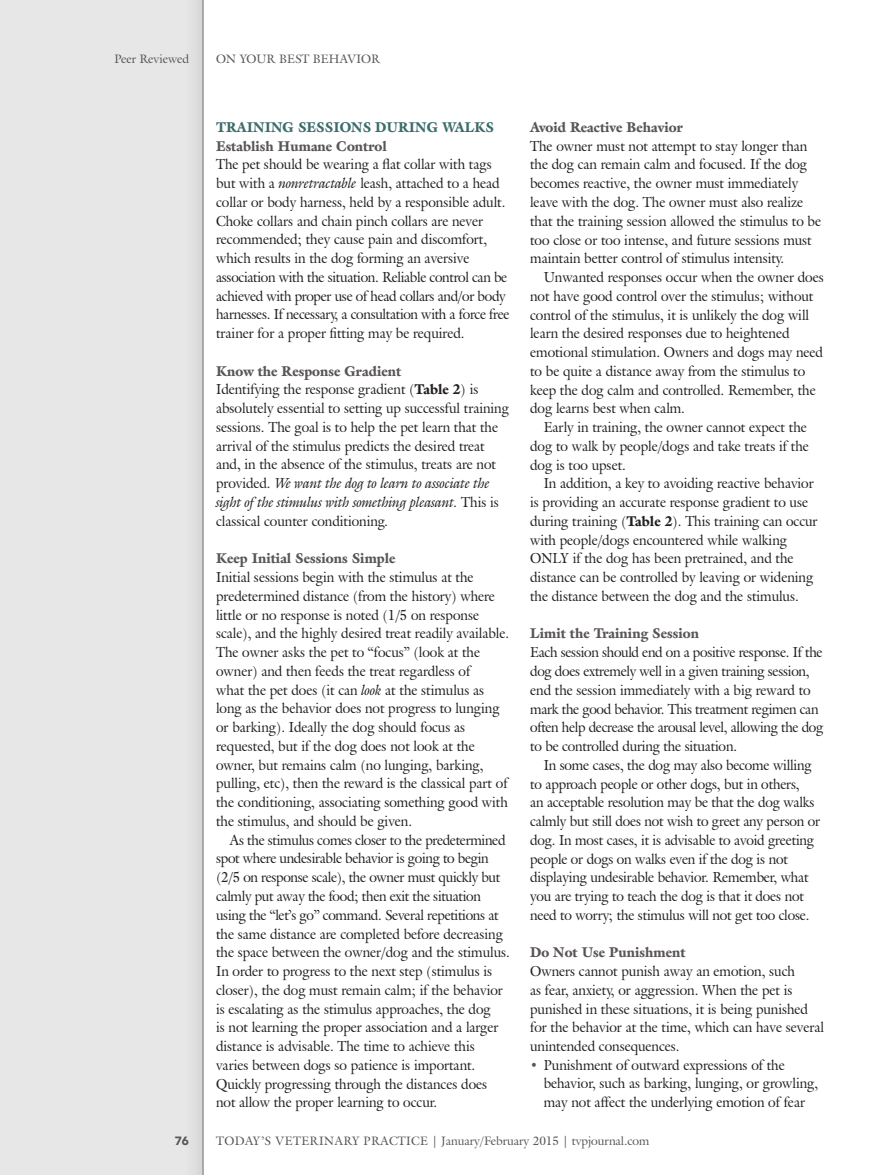
<style>
.page{position:relative;width:878px;height:1175px;background:#fff}
.page>*{position:absolute;margin:0;border:0;box-sizing:border-box;transform-origin:0 0}
.t1{font:14.25px/18.8px "Galliard IT Cby BT";color:#231f20;scale:.95 1}
.t2{font:14.25px/18.8px "Galliard IT Cby BT";letter-spacing:-.02em;color:#231f20;scale:.95 1}
.t3{font:900 14.25px "Galliard Std";color:#595554;scale:.95 1}
.t4{font:900 14.25px "Galliard Std";color:#3c6b6b;scale:.95 1}
.t5{font:12px "Galliard IT Cby BT";color:#595554}
.t6{font:900 12px "Avenir";color:#595554}
.s1{font-style:italic}
.s2{font-family:"Galliard Std";font-weight:900}
.s3{font-size:13.8px;color:#595554}
</style>
<div class="page">
<div style="left:0;top:0;width:227px;height:1174px;background:#e7e7e8"></div>
<svg style="left:202px;top:0;width:25px;height:1174px;background:#f8f8f8"></svg>
<p class="t5" style="left:114px;top:51px;width:76px">Peer Reviewed</p>
<p class="t5" style="left:216px;top:51px;width:166px">ON YOUR BEST BEHAVIOR</p>
<p class="t4" style="left:216px;top:118px;width:294px">TRAINING SESSIONS DURING WALKS</p>
<p class="t3" style="left:216px;top:137px;width:181px">Establish Humane Control</p>
<p class="t1" style="left:216px;top:155px;width:310px">The pet should be wearing a flat collar with tags but with a <span class="s1">nonretractable</span> leash, attached to a head collar or body harness, held by a responsible adult.<br>Choke collars and chain pinch collars are never recommended; they cause pain and discomfort, which results in the dog forming an aversive association with the situation. Reliable control can be achieved with proper use of head collars and/or body harnesses. If necessary, a consultation with a force free trainer for a proper fitting may be required.</p>
<p class="t3" style="left:216px;top:362px;width:196px">Know the Response Gradient</p>
<p class="t1" style="left:216px;top:380px;width:310px">Identifying the response gradient (<span class="s2">Table 2</span>) is absolutely essential to setting up successful training sessions. The goal is to help the pet learn that the arrival of the stimulus predicts the desired treat and, in the absence of the stimulus, treats are not provided. <span class="s1">We want the dog to learn to associate the sight of the stimulus with something pleasant.</span> This is classical counter conditioning<span class="s1">.</span></p>
<p class="t3" style="left:216px;top:549px;width:190px">Keep Initial Sessions Simple</p>
<p class="t1" style="left:216px;top:567px;width:310px">Initial sessions begin with the stimulus at the predetermined distance (from the history) where little or no response is noted (1/5 on response scale), and the highly desired treat readily available.<br>The owner asks the pet to “focus” (look at the owner) and then feeds the treat regardless of<br>what the pet does (it can <span class="s1">look</span> at the stimulus as long as the behavior does not progress to lunging or barking). Ideally the dog should focus as requested, but if the dog does not look at the owner, but remains calm (no lunging, barking, pulling, etc), then the reward is the classical part of the conditioning, associating something good with the stimulus, and should be given.</p>
<p class="t1" style="left:216px;top:830px;width:311px;text-indent:13px">As the stimulus comes closer to the predetermined spot where undesirable behavior is going to begin (2/5 on response scale), the owner must quickly but calmly put away the food; then exit the situation using the “let’s go” command. Several repetitions at the same distance are completed before decreasing the space between the owner/dog and the stimulus.<br>In order to progress to the next step (stimulus is closer), the dog must remain calm; if the behavior is escalating as the stimulus approaches, the dog<br>is not learning the proper association and a larger distance is advisable. The time to achieve this varies between dogs so patience is important.<br>Quickly progressing through the distances does not allow the proper learning to occur.</p>
<p class="t3" style="left:530px;top:118px;width:162px">Avoid Reactive Behavior</p>
<p class="t1" style="left:530px;top:136px;width:308px">The owner must not attempt to stay longer than the dog can remain calm and focused. If the dog becomes reactive, the owner must immediately leave with the dog. The owner must also realize that the training session allowed the stimulus to be too close or too intense, and future sessions must maintain better control of stimulus intensity.</p>
<p class="t1" style="left:530px;top:267px;width:310px;text-indent:13px">Unwanted responses occur when the owner does not have good control over the stimulus; without control of the stimulus, it is unlikely the dog will learn the desired responses due to heightened emotional stimulation. Owners and dogs may need to be quite a distance away from the stimulus to keep the dog calm and controlled. Remember, the dog learns best when calm.</p>
<p class="t1" style="left:530px;top:417px;width:295px;text-indent:13px">Early in training, the owner cannot expect the dog to walk by people/dogs and take treats if the dog is too upset.</p>
<p class="t1" style="left:530px;top:474px;width:304px;text-indent:13px">In addition, a key to avoiding reactive behavior is providing an accurate response gradient to use during training (<span class="s2">Table 2</span>). This training can occur with people/dogs encountered while walking ONLY if the dog has been pretrained, and the distance can be controlled by leaving or widening the distance between the dog and the stimulus.</p>
<p class="t3" style="left:530px;top:625px;width:179px">Limit the Training Session</p>
<p class="t2" style="left:530px;top:643px;width:310px">Each session should end on a positive response. If the dog does extremely well in a given training session, end the session immediately with a big reward to mark the good behavior. This treatment regimen can often help decrease the arousal level, allowing the dog to be controlled during the situation.</p>
<p class="t1" style="left:530px;top:755px;width:307px;text-indent:13px">In some cases, the dog may also become willing to approach people or other dogs, but in others,<br>an acceptable resolution may be that the dog walks calmly but still does not wish to greet any person or dog. In most cases, it is advisable to avoid greeting people or dogs on walks even if the dog is not displaying undesirable behavior. Remember, what you are trying to teach the dog is that it does not need to worry; the stimulus will not get too close.</p>
<p class="t3" style="left:530px;top:943px;width:165px">Do Not Use Punishment</p>
<p class="t1" style="left:530px;top:961px;width:311px">Owners cannot punish away an emotion, such<br>as fear, anxiety, or aggression. When the pet is punished in these situations, it is being punished for the behavior at the time, which can have several unintended consequences.</p>
<p class="t1" style="left:543px;top:1055px;width:290px;text-indent:-14px"><span class="s3">•</span> Punishment of outward expressions of the behavior, such as barking, lunging, or growling, may not affect the underlying emotion of fear</p>
<p class="t6" style="left:175px;top:1130px;width:16px">76</p>
<p class="t5" style="left:216px;top:1133px;width:434px">TODAY’S VETERINARY PRACTICE | January/February 2015 | tvpjournal.com</p>
</div>
